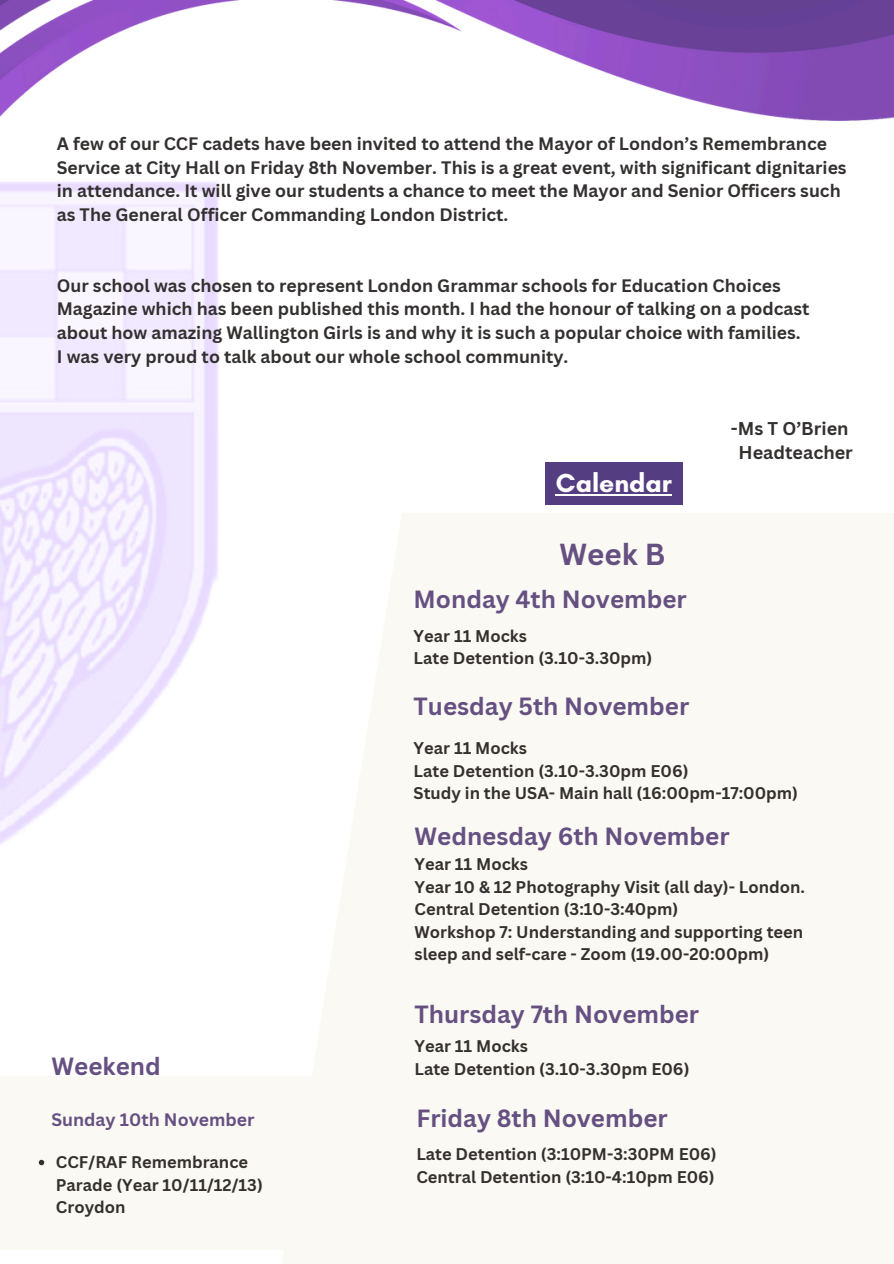
<style>
.page{position:relative;width:894px;height:1264px;background:#fff}
.page>*{position:absolute;margin:0;border:0;box-sizing:border-box;transform-origin:0 0}
.t1{font:700 29.55px "Canva Sans";color:#665082}
.t2{font:700 26.55px "Glacial Indifference";color:#fff}
.t3{font:700 24.3px "Canva Sans";color:#665082}
.t4{font:700 18px/24.8px "Canva Sans";color:#343030;text-align:center}
.t5{font:700 17.55px/23.7px "Canva Sans";color:#343030}
.t6{font:700 17.55px "Canva Sans";color:#665082}
.t7{font:700 16.5px/22.5px "Canva Sans";color:#343030}
</style>
<div class="page">
<img style="left:0;top:0;width:893px;height:121px">
<img style="left:0;top:182px;width:219px;height:663px">
<svg style="left:250px;top:513px;width:643px;height:750px;fill:#faf9f3"></svg>
<div style="left:0;top:1076px;width:336px;height:173px;background:#faf9f3"></div>
<div style="left:545px;top:462px;width:137px;height:42px;background:#543e81"></div>
<hr style="left:556px;top:494px;width:115px;height:1px;background:#fff">
<svg style="left:39px;top:1159px;width:5px;height:6px"></svg>
<h3 class="t5" style="left:57px;top:131px;width:791px">A few of our CCF cadets have been invited to attend the Mayor of London’s Remembrance Service at City Hall on Friday 8th November. This is a great event, with significant dignitaries in attendance. It will give our students a chance to meet the Mayor and Senior Officers such as The General Officer Commanding London District.</h3>
<h3 class="t5" style="left:57px;top:273px;width:754px">Our school was chosen to represent London Grammar schools for Education Choices Magazine which has been published this month. I had the honour of talking on a podcast about how amazing Wallington Girls is and why it is such a popular choice with families.<br>I was very proud to talk about our whole school community.</h3>
<h3 class="t2" style="left:556px;top:466px;width:117px">Calendar</h3>
<h2 class="t1" style="left:559px;top:533px;width:107px">Week B</h2>
<p class="t3" style="left:413px;top:582px;width:275px">Monday 4th November</p>
<h1 class="t7" style="left:413px;top:624px;width:240px">Year 11 Mocks<br>Late Detention (3.10-3.30pm)</h1>
<h3 class="t3" style="left:413px;top:689px;width:277px">Tuesday 5th November</h3>
<h3 class="t4" style="left:730px;top:415px;width:123px">-Ms T O’Brien<br>Headteacher</h3>
<h2 class="t7" style="left:413px;top:736px;width:386px">Year 11 Mocks<br>Late Detention (3.10-3.30pm E06)<br>Study in the USA- Main hall (16:00pm-17:00pm)</h2>
<h2 class="t3" style="left:414px;top:818px;width:316px">Wednesday 6th November</h2>
<h3 class="t7" style="left:414px;top:852px;width:392px">Year 11 Mocks<br>Year 10 &amp; 12 Photography Visit (all day)- London.<br>Central Detention (3:10-3:40pm)<br>Workshop 7: Understanding and supporting teen sleep and self-care - Zoom (19.00-20:00pm)</h3>
<h2 class="t3" style="left:52px;top:1049px;width:111px">Weekend</h2>
<h3 class="t6" style="left:52px;top:1107px;width:204px">Sunday 10th November</h3>
<h2 class="t7" style="left:56px;top:1150px;width:208px">CCF/RAF Remembrance<br>Parade (Year 10/11/12/13)<br>Croydon</h2>
<h2 class="t3" style="left:414px;top:997px;width:286px">Thursday 7th November</h2>
<h2 class="t7" style="left:414px;top:1034px;width:276px">Year 11 Mocks<br>Late Detention (3.10-3.30pm E06)</h2>
<p class="t3" style="left:416px;top:1100px;width:253px">Friday 8th November</p>
<h3 class="t7" style="left:416px;top:1142px;width:302px">Late Detention (3:10PM-3:30PM E06)<br>Central Detention (3:10-4:10pm E06)</h3>
</div>
